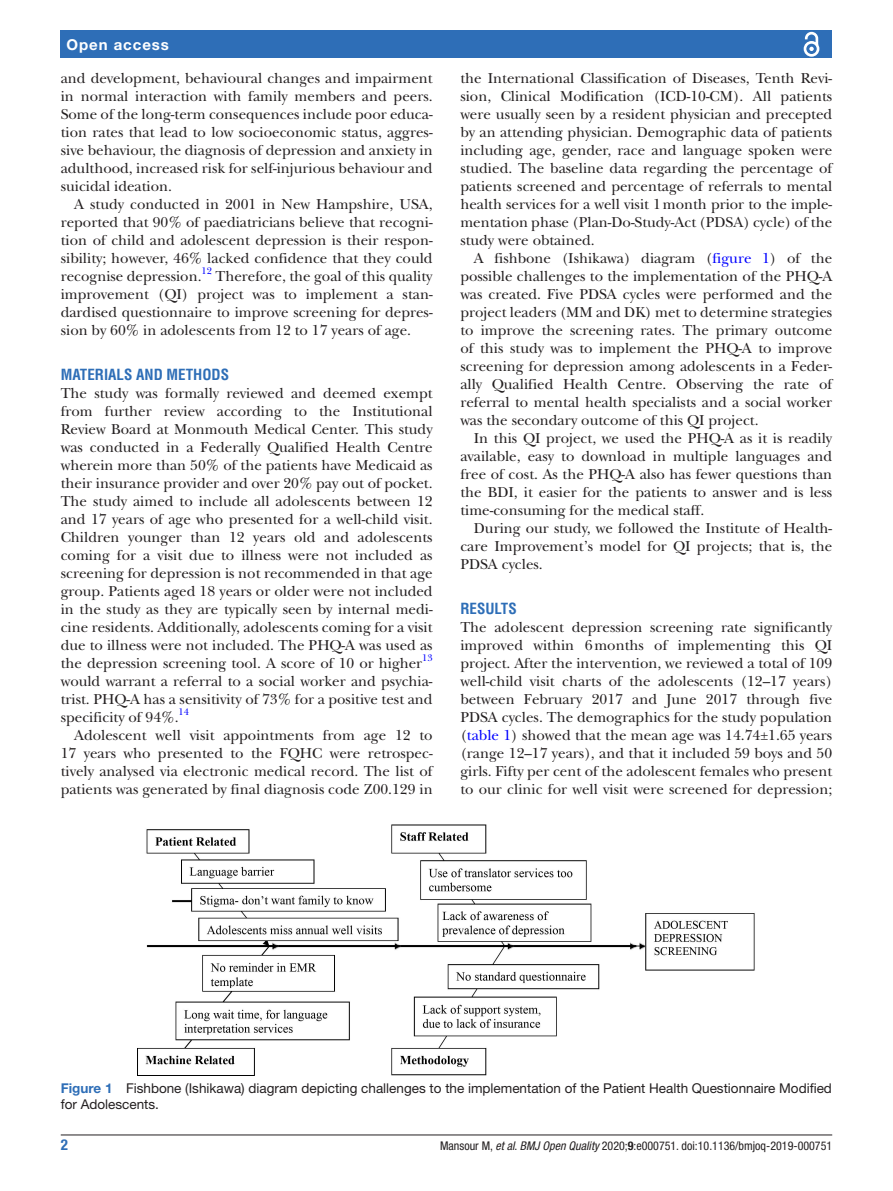
<style>
.page{position:relative;width:893px;height:1191px;background:#fff}
.page>*{position:absolute;margin:0;border:0;box-sizing:border-box;transform-origin:0 0}
.t1{font:15px/18px "New Baskerville";color:#231f20;text-align:justify}
.t2{font:700 condensed 15px "Helvetica LT Std";color:#2e6eb7}
.t3{font:700 15px "Helvetica Neue LT Std";letter-spacing:.065em;color:#fff}
.t4{font:700 condensed 15px "Helvetica Neue LT Std";color:#2e6eb7}
.t5{font:13.5px/16.2px "Helvetica Neue LT Std";color:#231f20}
.t6{font:condensed 12px "Helvetica Neue LT Std";color:#231f20}
.t7{font:9.9px "New Baskerville";color:#00f}
.s1{color:#00f}
.s2{font-weight:700;color:#2e6eb7}
.s3{font-style:italic}
.s4{font-weight:700}
</style>
<div class="page">
<hr style="left:61px;top:1134px;width:771px;height:1px;background:#231f20">
<div style="left:61px;top:31px;width:771px;height:27px;background:#2e6eb7"></div>
<svg style="left:803px;top:31px;width:17px;height:26px"></svg>
<img style="left:138px;top:825px;width:617px;height:250px">
<p class="t3" style="left:66px;top:35px;width:104px">Open access</p>
<p class="t1" style="left:61px;top:69px;width:373px">and development, behavioural changes and impairment in normal interaction with family members and peers.<br>Some of the long-term consequences include poor educa&shy;tion rates that lead to low socioeconomic status, aggres&shy;sive behaviour, the diagnosis of depression and anxiety in adulthood, increased risk for self-injurious behaviour and suicidal ideation.</p>
<p class="t1" style="left:61px;top:195px;width:373px;text-indent:14px">A study conducted in 2001 in New Hampshire, USA, reported that 90% of paediatricians believe that recogni&shy;tion of child and adolescent depression is their respon&shy;sibility; however, 46% lacked confidence that they could recognise depression.</p>
<p class="t7" style="left:202px;top:265px;width:12px">12</p>
<p class="t1" style="left:61px;top:267px;width:373px;text-indent:155px">Therefore, the goal of this quality improvement (QI) project was to implement a stan&shy;dardised questionnaire to improve screening for depres&shy;sion by 60% in adolescents from 12 to 17 years of age.</p>
<p class="t2" style="left:61px;top:365px;width:170px">MATERIALS AND METHODS</p>
<p class="t1" style="left:61px;top:384px;width:373px">The study was formally reviewed and deemed exempt from further review according to the Institutional Review Board at Monmouth Medical Center. This study was conducted in a Federally Qualified Health Centre wherein more than 50% of the patients have Medicaid as their insurance provider and over 20% pay out of pocket.<br>The study aimed to include all adolescents between 12 and 17 years of age who presented for a well-child visit.<br>Children younger than 12 years old and adolescents coming for a visit due to illness were not included as screening for depression is not recommended in that age group. Patients aged 18 years or older were not included in the study as they are typically seen by internal medi&shy;cine residents. Additionally, adolescents coming for a visit due to illness were not included. The PHQ-A was used as the depression screening tool. A score of 10 or higher</p>
<p class="t7" style="left:422px;top:652px;width:12px">13</p>
<p class="t1" style="left:61px;top:672px;width:373px">would warrant a referral to a social worker and psychia&shy;trist. PHQ-A has a sensitivity of 73% for a positive test and specificity of 94%.</p>
<p class="t7" style="left:179px;top:706px;width:12px">14</p>
<p class="t1" style="left:61px;top:726px;width:373px;text-indent:14px">Adolescent well visit appointments from age 12 to 17 years who presented to the FQHC were retrospec&shy;tively analysed via electronic medical record. The list of patients was generated by final diagnosis code Z00.129 in</p>
<p class="t1" style="left:460px;top:69px;width:373px">the International Classification of Diseases, Tenth Revi&shy;sion, Clinical Modification (ICD-10-CM). All patients were usually seen by a resident physician and precepted by an attending physician. Demographic data of patients including age, gender, race and language spoken were studied. The baseline data regarding the percentage of patients screened and percentage of referrals to mental health services for a well visit 1month prior to the imple&shy;mentation phase (Plan-Do-Study-Act (PDSA) cycle) of the study were obtained.</p>
<p class="t1" style="left:460px;top:249px;width:373px;text-indent:14px">A fishbone (Ishikawa) diagram (<span class="s1">figure 1</span>) of the possible challenges to the implementation of the PHQ-A was created. Five PDSA cycles were performed and the project leaders (MM and DK) met to determine strategies to improve the screening rates. The primary outcome of this study was to implement the PHQ-A to improve screening for depression among adolescents in a Feder&shy;ally Qualified Health Centre. Observing the rate of referral to mental health specialists and a social worker was the secondary outcome of this QI project.</p>
<p class="t1" style="left:460px;top:429px;width:373px;text-indent:14px">In this QI project, we used the PHQ-A as it is readily available, easy to download in multiple languages and free of cost. As the PHQ-A also has fewer questions than the BDI, it easier for the patients to answer and is less time-consuming for the medical staff.</p>
<p class="t1" style="left:460px;top:519px;width:373px;text-indent:14px">During our study, we followed the Institute of Health&shy;care Improvement’s model for QI projects; that is, the PDSA cycles.</p>
<p class="t2" style="left:460px;top:599px;width:58px">RESULTS</p>
<p class="t1" style="left:460px;top:618px;width:373px">The adolescent depression screening rate significantly improved within 6months of implementing this QI project. After the intervention, we reviewed a total of 109 well-child visit charts of the adolescents (12–17 years) between February 2017 and June 2017 through five PDSA cycles. The demographics for the study population (<span class="s1">table 1</span>) showed that the mean age was 14.74±1.65 years (range 12–17 years), and that it included 59 boys and 50 girls. Fifty per cent of the adolescent females who present to our clinic for well visit were screened for depression;</p>
<p class="t5" style="left:61px;top:1080px;width:773px"><span class="s2">Figure 1</span> Fishbone (Ishikawa) diagram depicting challenges to the implementation of the Patient Health Questionnaire Modified for Adolescents.</p>
<p class="t4" style="left:61px;top:1135px;width:9px">2</p>
<p class="t6" style="left:440px;top:1138px;width:394px">Mansour M, <span class="s3">et al</span>. <span class="s3">BMJ Open Quality</span> 2020;<span class="s4">9</span>:e000751. doi:10.1136/bmjoq-2019-000751</p>
</div>
